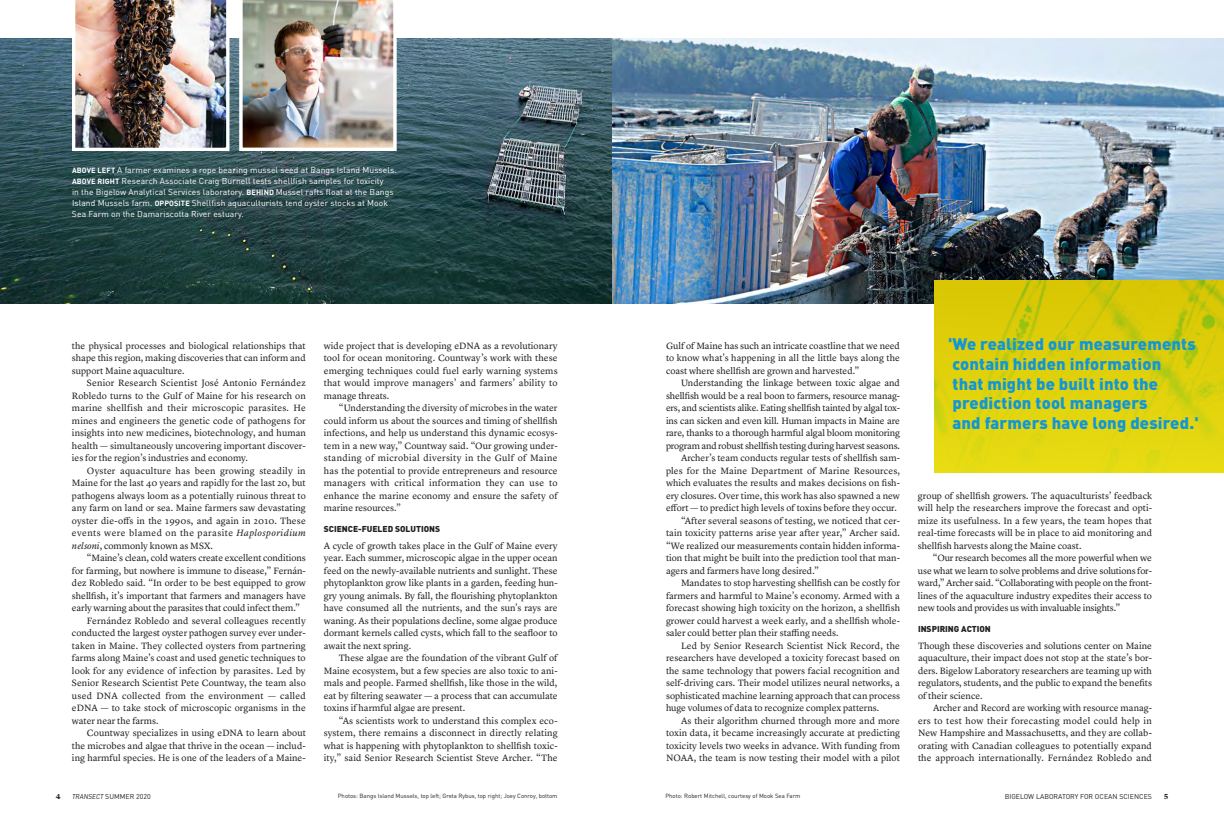
<style>
.page{position:relative;width:1224px;height:828px;background:#fff}
.page>*{position:absolute;margin:0;border:0;box-sizing:border-box;transform-origin:0 0}
.Lyon_15_5_18_75_intr{font:16.6px/19.9px "Din Black A";letter-spacing:.01em;color:#1197d6}
.Lyon_9_5_12_indent{font:9.5px/12.5px "Lyon Text";color:#231f20;text-align:justify}
.Lyon_9_5_12_no_inden{font:9.5px/12.5px "Lyon Text";color:#231f20;text-align:justify}
.Caption_Din_8_5_11{font:8.5px/11px "Din Regular A";letter-spacing:.01em;color:#fff}
.Subhead_A{font:8.5px "Din Black A";color:#231f20}
.Lyon_9_5_12_indent-2{font:700 7.5px "Lyon Text";color:#231f20}
.Lyon_9_5_12_indent-3{font:7px "Din Regular A";color:#231f20}
.Lyon_9_5_12{font:6px "Din Regular A";color:#231f20}
.s1{font-family:"Din Bold A";font-size:7.5px}
.s2{font-style:italic}
.s3{font-family:"Din Regular Italic A"}
</style>
<div class="page">
<img style="left:114px;top:38px;width:498px;height:265px">
<img style="left:0;top:38px;width:114px;height:265px">
<img style="left:239px;top:0;width:158px;height:151px">
<img style="left:72px;top:0;width:157px;height:151px">
<img style="left:612px;top:38px;width:612px;height:265px">
<img style="left:934px;top:280px;width:290px;height:194px">
<p class="Caption_Din_8_5_11" style="left:72px;top:164px;width:326px"><span class="s1">ABOVE LEFT</span> A farmer examines a rope bearing mussel seed at Bangs Island Mussels.<br><span class="s1">ABOVE RIGHT</span> Research Associate Craig Burnell tests shellfish samples for toxicity<br>in the Bigelow Analytical Services laboratory. <span class="s1">BEHIND</span> Mussel rafts float at the Bangs Island Mussels farm. <span class="s1">OPPOSITE</span> Shellfish aquaculturists tend oyster stocks at Mook Sea Farm on the Damariscotta River estuary.</p>
<p class="Lyon_15_5_18_75_intr" style="left:948px;top:333px;width:252px">'We realized our measurements contain hidden information<br>that might be built into the prediction tool managers<br>and farmers have long desired.'</p>
<p class="Lyon_9_5_12_indent" style="left:666px;top:338px;width:236px">Gulf of Maine has such an intricate coastline that we need to know what's happening in all the little bays along the coast where shellfish are grown and harvested.”</p>
<p class="Lyon_9_5_12_indent" style="left:666px;top:376px;width:236px;text-indent:15px">Understanding the linkage between toxic algae and shellfish would be a real boon to farmers, resource manag&shy;ers, and scientists alike. Eating shellfish tainted by algal tox&shy;ins can sicken and even kill. Human impacts in Maine are rare, thanks to a thorough harmful algal bloom monitoring program and robust shellfish testing during harvest seasons.</p>
<p class="Lyon_9_5_12_indent" style="left:666px;top:451px;width:236px;text-indent:15px">Archer’s team conducts regular tests of shellfish sam&shy;ples for the Maine Department of Marine Resources, which evaluates the results and makes decisions on fish&shy;ery closures. Over time, this work has also spawned a new effort — to predict high levels of toxins before they occur.</p>
<p class="Lyon_9_5_12_indent" style="left:666px;top:513px;width:236px;text-indent:15px">“After several seasons of testing, we noticed that cer&shy;tain toxicity patterns arise year after year,” Archer said. “We realized our measurements contain hidden informa&shy;tion that might be built into the prediction tool that man&shy;agers and farmers have long desired.”</p>
<p class="Lyon_9_5_12_indent" style="left:666px;top:576px;width:236px;text-indent:15px">Mandates to stop harvesting shellfish can be costly for farmers and harmful to Maine’s economy. Armed with a forecast showing high toxicity on the horizon, a shellfish grower could harvest a week early, and a shellfish whole&shy;saler could better plan their staffing needs.</p>
<p class="Lyon_9_5_12_indent" style="left:666px;top:638px;width:236px;text-indent:15px">Led by Senior Research Scientist Nick Record, the researchers have developed a toxicity forecast based on the same technology that powers facial recognition and self-driving cars. Their model utilizes neural networks, a sophisticated machine learning approach that can process huge volumes of data to recognize complex patterns.</p>
<p class="Lyon_9_5_12_indent" style="left:666px;top:713px;width:236px;text-indent:15px">As their algorithm churned through more and more toxin data, it became increasingly accurate at predicting toxicity levels two weeks in advance. With funding from NOAA, the team is now testing their model with a pilot</p>
<p class="Lyon_9_5_12_no_inden" style="left:72px;top:338px;width:235px">the physical processes and biological relationships that shape this region, making discoveries that can inform and support Maine aquaculture.</p>
<p class="Lyon_9_5_12_indent" style="left:72px;top:376px;width:235px;text-indent:15px">Senior Research Scientist José Antonio Fernández Robledo turns to the Gulf of Maine for his research on marine shellfish and their microscopic parasites. He mines and engineers the genetic code of pathogens for insights into new medicines, biotechnology, and human health — simultaneously uncovering important discover&shy;ies for the region’s industries and economy.</p>
<p class="Lyon_9_5_12_indent" style="left:72px;top:463px;width:235px;text-indent:15px">Oyster aquaculture has been growing steadily in Maine for the last 40 years and rapidly for the last 20, but pathogens always loom as a potentially ruinous threat to any farm on land or sea. Maine farmers saw devastating oyster die-offs in the 1990s, and again in 2010. These events were blamed on the parasite <span class="s2">Haplosporidium nelsoni</span>, commonly known as MSX.</p>
<p class="Lyon_9_5_12_indent" style="left:72px;top:551px;width:235px;text-indent:15px">“Maine’s clean, cold waters create excellent conditions for farming, but nowhere is immune to disease,” Fernán&shy;dez Robledo said. “In order to be best equipped to grow shellfish, it’s important that farmers and managers have early warning about the parasites that could infect them.”</p>
<p class="Lyon_9_5_12_indent" style="left:72px;top:613px;width:235px;text-indent:15px">Fernández Robledo and several colleagues recently conducted the largest oyster pathogen survey ever under&shy;taken in Maine. They collected oysters from partnering farms along Maine’s coast and used genetic techniques to look for any evidence of infection by parasites. Led by Senior Research Scientist Pete Countway, the team also used DNA collected from the environment — called eDNA — to take stock of microscopic organisms in the water near the farms.</p>
<p class="Lyon_9_5_12_indent" style="left:72px;top:726px;width:235px;text-indent:15px">Countway specializes in using eDNA to learn about the microbes and algae that thrive in the ocean — includ&shy;ing harmful species. He is one of the leaders of a Maine-</p>
<p class="Lyon_9_5_12_indent" style="left:324px;top:338px;width:235px">wide project that is developing eDNA as a revolutionary tool for ocean monitoring. Countway’s work with these emerging techniques could fuel early warning systems that would improve managers’ and farmers’ ability to manage threats.</p>
<p class="Lyon_9_5_12_indent" style="left:324px;top:401px;width:235px;text-indent:15px">“Understanding the diversity of microbes in the water could inform us about the sources and timing of shellfish infections, and help us understand this dynamic ecosys&shy;tem in a new way,” Countway said. “Our growing under&shy;standing of microbial diversity in the Gulf of Maine has the potential to provide entrepreneurs and resource managers with critical information they can use to enhance the marine economy and ensure the safety of marine resources.”</p>
<p class="Subhead_A" style="left:324px;top:523px;width:118px">SCIENCE-FUELED SOLUTIONS</p>
<p class="Lyon_9_5_12_no_inden" style="left:324px;top:538px;width:235px">A cycle of growth takes place in the Gulf of Maine every year. Each summer, microscopic algae in the upper ocean feed on the newly-available nutrients and sunlight. These phytoplankton grow like plants in a garden, feeding hun&shy;gry young animals. By fall, the flourishing phytoplankton have consumed all the nutrients, and the sun's rays are waning. As their populations decline, some algae produce dormant kernels called cysts, which fall to the seafloor to await the next spring.</p>
<p class="Lyon_9_5_12_indent" style="left:324px;top:651px;width:235px;text-indent:15px">These algae are the foundation of the vibrant Gulf of Maine ecosystem, but a few species are also toxic to ani&shy;mals and people. Farmed shellfish, like those in the wild, eat by filtering seawater — a process that can accumulate toxins if harmful algae are present.</p>
<p class="Lyon_9_5_12_indent" style="left:324px;top:713px;width:235px;text-indent:15px">“As scientists work to understand this complex eco&shy;system, there remains a disconnect in directly relating what is happening with phytoplankton to shellfish toxic&shy;ity,” said Senior Research Scientist Steve Archer. “The</p>
<p class="Lyon_9_5_12" style="left:338px;top:793px;width:221px">Photos: Bangs Island Mussels, top left; Greta Rybus, top right; Joey Conroy, bottom</p>
<p class="Lyon_9_5_12_indent" style="left:918px;top:488px;width:236px">group of shellfish growers. The aquaculturists’ feedback will help the researchers improve the forecast and opti&shy;mize its usefulness. In a few years, the team hopes that real-time forecasts will be in place to aid monitoring and shellfish harvests along the Maine coast.</p>
<p class="Lyon_9_5_12_indent" style="left:918px;top:551px;width:236px;text-indent:15px">“Our research becomes all the more powerful when we use what we learn to solve problems and drive solutions for&shy;ward,” Archer said. “Collaborating with people on the front&shy;lines of the aquaculture industry expedites their access to new tools and provides us with invaluable insights.”</p>
<p class="Subhead_A" style="left:918px;top:623px;width:74px">INSPIRING ACTION</p>
<p class="Lyon_9_5_12_no_inden" style="left:918px;top:638px;width:236px">Though these discoveries and solutions center on Maine aquaculture, their impact does not stop at the state’s bor&shy;ders. Bigelow Laboratory researchers are teaming up with regulators, students, and the public to expand the benefits of their science.</p>
<p class="Lyon_9_5_12_indent" style="left:918px;top:701px;width:236px;text-indent:15px">Archer and Record are working with resource manag&shy;ers to test how their forecasting model could help in New Hampshire and Massachusetts, and they are collab&shy;orating with Canadian colleagues to potentially expand the approach internationally. Fernández Robledo and</p>
<p class="Lyon_9_5_12_indent-2" style="left:56px;top:790px;width:6px">4</p>
<p class="Lyon_9_5_12_indent-3" style="left:72px;top:792px;width:80px"><span class="s3">TRANSECT</span> SUMMER 2020</p>
<p class="Lyon_9_5_12_indent-3" style="left:1005px;top:792px;width:149px">BIGELOW LABORATORY FOR OCEAN SCIENCES</p>
<p class="Lyon_9_5_12_indent-2" style="left:1164px;top:790px;width:6px">5</p>
<p class="Lyon_9_5_12" style="left:666px;top:793px;width:137px">Photo: Robert Mitchell, courtesy of Mook Sea Farm</p>
</div>
